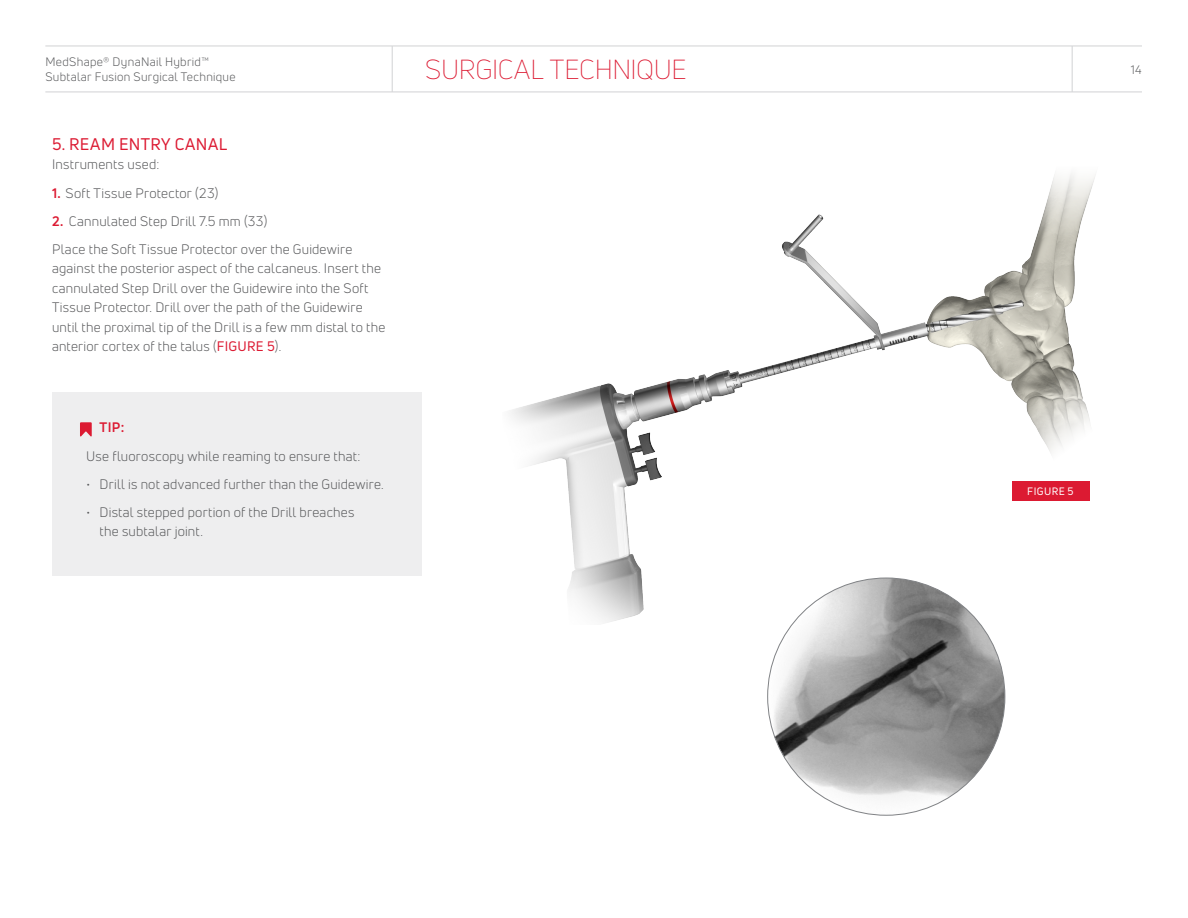
<style>
.page{position:relative;width:1188px;height:918px;background:#fff}
.page>*{position:absolute;margin:0;border:0;box-sizing:border-box;transform-origin:0 0}
.t1{font:300 27px "Uni Neue";letter-spacing:-.015em;color:#dc1a32}
.Heading{font:16.5px "Uni Neue";letter-spacing:.03em;color:#dc1a32}
.body-bullets{font:13.5px/19.5px "Uni Neue";letter-spacing:.02em;color:#57585a}
.BODY{font:13.5px "Uni Neue";letter-spacing:.015em;color:#57585a}
.BODY-2{font:700 13.5px "Uni Neue";color:#dc1a32}
.t2{font:12px/14.4px "Uni Neue";letter-spacing:.025em;color:#57585a}
.inset_figure_text{font:10.5px "Uni Neue";letter-spacing:.04em;color:#fff}
.s1{font-weight:700;color:#dc1a32}
.s2{color:#dc1a32}
</style>
<div class="page">
<hr style="left:45px;top:92px;width:1097px;height:1px;background:#d1d2d4">
<hr style="left:45px;top:46px;width:1097px;height:1px;background:#d1d2d4">
<hr style="left:392px;top:46px;width:1px;height:46px;background:#d1d2d4">
<hr style="left:1072px;top:46px;width:1px;height:46px;background:#d1d2d4">
<img style="left:510px;top:173px;width:585px;height:451px">
<div style="left:1012px;top:482px;width:77px;height:19px;background:#dc1a32"></div>
<div style="left:52px;top:392px;width:369px;height:184px;background:#eeeeef"></div>
<svg style="left:80px;top:422px;width:12px;height:15px"></svg>
<img style="left:768px;top:578px;width:237px;height:237px;border-radius:119px">
<p class="t2" style="left:45px;top:55px;width:192px">MedShape® DynaNail Hybrid™<br>Subtalar Fusion Surgical Technique</p>
<p class="t1" style="left:425px;top:53px;width:263px">SURGICAL TECHNIQUE</p>
<p class="t2" style="left:1131px;top:62px;width:12px">14</p>
<p class="Heading" style="left:52px;top:134px;width:177px">5. REAM ENTRY CANAL</p>
<p class="BODY" style="left:52px;top:156px;width:109px">Instruments used:</p>
<p class="body-bullets" style="left:52px;top:183px;width:168px"><span class="s1">1.</span> Soft Tissue Protector (23)</p>
<p class="body-bullets" style="left:52px;top:211px;width:217px"><span class="s1">2.</span> Cannulated Step Drill 7.5 mm (33)</p>
<p class="body-bullets" style="left:52px;top:239px;width:335px">Place the Soft Tissue Protector over the Guidewire against the posterior aspect of the calcaneus. Insert the cannulated Step Drill over the Guidewire into the Soft Tissue Protector. Drill over the path of the Guidewire until the proximal tip of the Drill is a few mm distal to the anterior cortex of the talus (<span class="s2">FIGURE 5</span>).</p>
<p class="BODY-2" style="left:100px;top:419px;width:26px">TIP:</p>
<p class="BODY" style="left:86px;top:448px;width:276px">Use fluoroscopy while reaming to ensure that:</p>
<p class="body-bullets" style="left:86px;top:474px;width:298px">• Drill is not advanced further than the Guidewire.</p>
<p class="body-bullets" style="left:100px;top:502px;width:256px;text-indent:-14px">• Distal stepped portion of the Drill breaches the subtalar joint.</p>
<p class="inset_figure_text" style="left:1027px;top:485px;width:48px">FIGURE 5</p>
</div>
